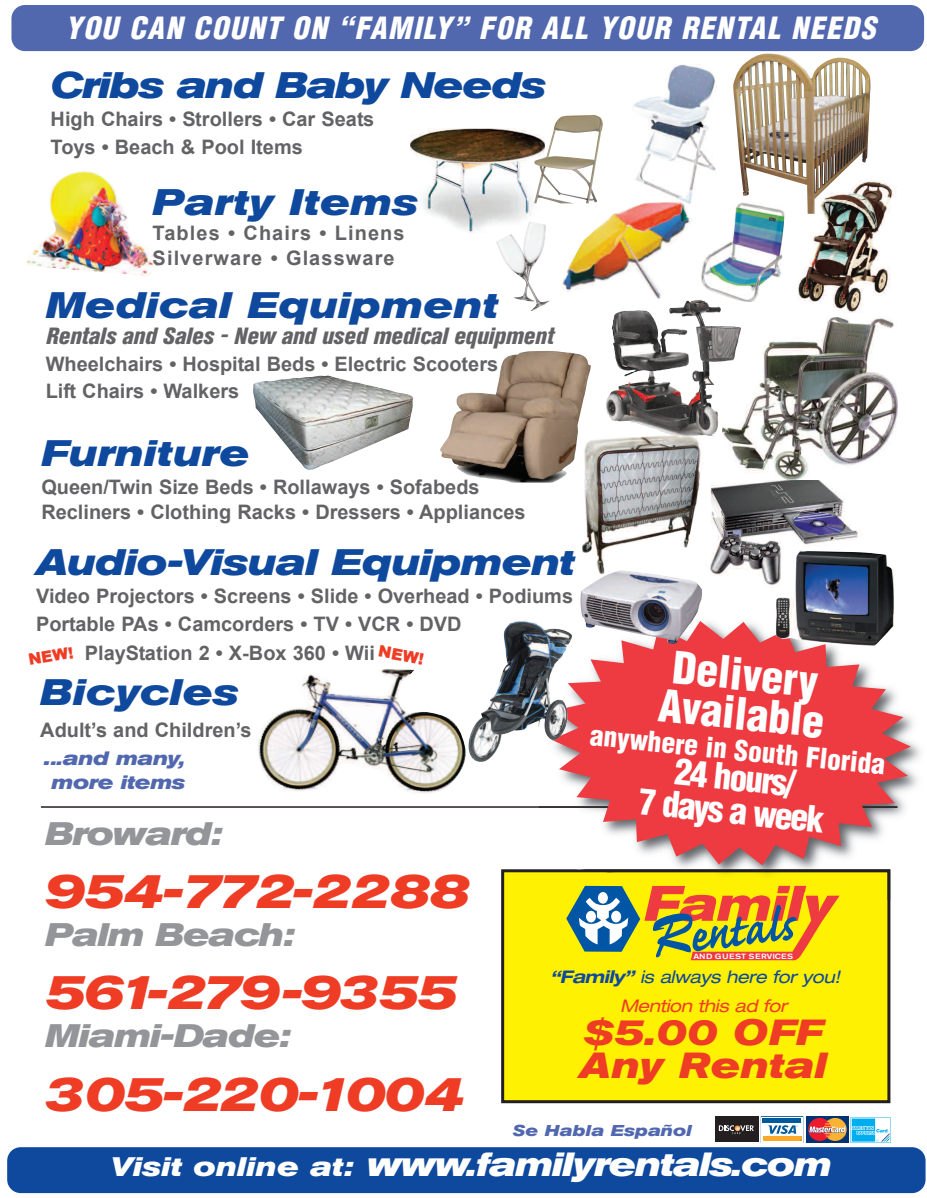
<style>
.page{position:relative;width:927px;height:1198px;background:#fff}
.page>*{position:absolute;margin:0;border:0;box-sizing:border-box;transform-origin:0 0}
.t1{font:italic 700 expanded 48.15px "Akzidenz Grotesk BE";letter-spacing:-.05em;color:#ef3c25}
.t2{font:900 condensed 43.65px "Helvetica";color:#fff}
.t3{font:italic 700 expanded 36.6px "Akzidenz Grotesk BE";color:#0f499d}
.t4{font:italic 700 expanded 36.6px "Akzidenz Grotesk BE";letter-spacing:-.025em;color:#0f499d}
.t5{font:italic 700 expanded 36.6px "Akzidenz Grotesk BE";letter-spacing:-.045em;color:#0f499d}
.t6{font:italic 700 expanded 36px/33px "Akzidenz Grotesk BE";color:#ef3c25}
.t7{font:900 condensed 35.25px/33.3px "Helvetica";color:#fff;text-align:center}
.t8{font:italic 700 expanded 33.3px "Akzidenz Grotesk BE";letter-spacing:-.045em;color:#fff}
.t9{font:italic 700 expanded 32.25px "Akzidenz Grotesk BE";letter-spacing:-.045em;color:#939598}
.t10{font:italic 900 condensed 29.85px "Helvetica";letter-spacing:.05em;color:#fff}
.t11{font:900 condensed 27.6px "Helvetica";color:#fff}
.t12{font:italic 800 condensed 23.25px "Akzidenz Grotesk BE";letter-spacing:-.005em;color:#636366}
.t13{font:700 19.95px/28.2px "Arial";color:#636366}
.t14{font:700 19.95px/24.9px "Arial";letter-spacing:.055em;color:#636366}
.t15{font:italic 700 expanded 19.2px/23.9px "Akzidenz Grotesk BE";letter-spacing:-.025em;color:#5168af;text-align:center}
.t16{font:italic expanded 17.4px "Helvetica Neue";letter-spacing:-.02em;color:#0f499d}
.t17{font:italic expanded 17.4px "Helvetica Neue";letter-spacing:-.02em;color:#ef3c25}
.t18{font:900 15.9px "Arial";color:#ef3c25}
.t19{font:900 15.75px "Arial";color:#ef3c25}
.t20{font:italic 700 expanded 15.6px "Akzidenz Grotesk BE";color:#5168af}
.t21{font:500 7.5px "Akzidenz Grotesk BE";letter-spacing:.04em;color:#fff;scale:1.2 1}
.s1{font-size:20.7px}
.s2{font-weight:700}
.s3{font-size:26.55px}
</style>
<div class="page">
<div style="left:502px;top:871px;width:387px;height:230px;background:#fff101"></div>
<svg style="left:566px;top:903px;width:269px;height:57px"></svg>
<div style="left:501px;top:869px;width:389px;height:234px;border:3px solid #231f20"></div>
<div style="left:11px;top:5px;width:913px;height:46px;background:#5168af;border-radius:14px"></div>
<div style="left:7px;top:1147px;width:918px;height:46px;background:#0f499d;border-radius:14px"></div>
<div style="left:715px;top:1116px;width:43px;height:25px;background:#231f20"></div>
<svg style="left:719px;top:1116px;width:171px;height:26px"></svg>
<hr style="left:41px;top:806px;width:856px;height:2px;background:#231f20">
<img style="left:533px;top:719px;width:388px;height:184px">
<img style="left:578px;top:869px;width:312px;height:32px">
<img style="left:593px;top:871px;width:296px;height:29px">
<img style="left:742px;top:886px;width:97px;height:9px">
<img style="left:538px;top:806px;width:13px;height:2px">
<svg style="left:551px;top:622px;width:360px;height:243px;fill:#ee3a41"></svg>
<img style="left:411px;top:129px;width:126px;height:104px">
<img style="left:798px;top:181px;width:98px;height:132px">
<img style="left:534px;top:115px;width:69px;height:88px">
<img style="left:709px;top:479px;width:149px;height:108px">
<img style="left:723px;top:317px;width:174px;height:162px">
<img style="left:468px;top:620px;width:104px;height:143px">
<img style="left:258px;top:669px;width:208px;height:125px">
<img style="left:580px;top:575px;width:122px;height:69px">
<img style="left:26px;top:170px;width:132px;height:106px">
<img style="left:496px;top:222px;width:54px;height:89px">
<img style="left:633px;top:64px;width:83px;height:134px">
<img style="left:733px;top:54px;width:137px;height:160px">
<img style="left:253px;top:375px;width:160px;height:95px">
<img style="left:582px;top:434px;width:120px;height:141px">
<img style="left:606px;top:310px;width:97px;height:95px">
<img style="left:440px;top:351px;width:151px;height:132px">
<img style="left:775px;top:550px;width:119px;height:97px">
<img style="left:561px;top:198px;width:224px;height:106px">
<img style="left:699px;top:201px;width:85px;height:101px">
<h3 class="t10" style="left:65px;top:17px;width:812px">YOU CAN COUNT ON “FAMILY” FOR ALL YOUR RENTAL NEEDS</h3>
<h3 class="t5" style="left:51px;top:72px;width:497px">Cribs and Baby Needs</h3>
<p class="t13" style="left:51px;top:105px;width:325px">High Chairs • Strollers • Car Seats<br>Toys • Beach &amp; Pool Items</p>
<h3 class="t3" style="left:153px;top:189px;width:267px">Party Items</h3>
<p class="t14" style="left:153px;top:220px;width:253px">Tables • Chairs • Linens<br>Silverware • Glassware</p>
<h3 class="t3" style="left:46px;top:292px;width:454px">Medical Equipment</h3>
<p class="t12" style="left:46px;top:328px;width:509px">Rentals and Sales - New and used medical equipment</p>
<p class="t13" style="left:46px;top:351px;width:454px;line-height:27px">Wheelchairs • Hospital Beds • Electric Scooters<br>Lift Chairs • Walkers</p>
<h3 class="t3" style="left:41px;top:440px;width:210px">Furniture</h3>
<p class="t13" style="left:41px;top:474px;width:486px;line-height:24.9px">Queen/Twin Size Beds • Rollaways • Sofabeds<br>Recliners • Clothing Racks • Dressers • Appliances</p>
<h3 class="t4" style="left:36px;top:549px;width:541px">Audio-Visual Equipment</h3>
<p class="t13" style="left:36px;top:582px;width:538px">Video Projectors • Screens • Slide • Overhead • Podiums<br>Portable PAs • Camcorders • TV • VCR • DVD</p>
<p class="t19" style="left:26px;top:648px;width:50px;rotate:-10deg">NEW!</p>
<p class="t13" style="left:85px;top:638px;width:291px">PlayStation 2 • X-Box 360 • Wii</p>
<p class="t18" style="left:380px;top:639px;width:50px;rotate:10deg">NEW!</p>
<h2 class="t2" style="left:674px;top:650px;width:148px;rotate:6deg">Delivery</h2>
<h3 class="t11" style="left:591px;top:723px;width:298px;rotate:6deg">anywhere in South Florida</h3>
<h3 class="t3" style="left:40px;top:679px;width:200px">Bicycles</h3>
<p class="t13" style="left:40px;top:716px;width:213px">Adult’s and Children’s</p>
<h2 class="t2" style="left:660px;top:688px;width:168px;rotate:6deg">Available</h2>
<h3 class="t7" style="left:644px;top:754px;width:188px;rotate:6deg">24 hours/<br>7 days a week</h3>
<p class="t15" style="left:44px;top:748px;width:143px"><span class="s1">.</span>..and many, more items</p>
<h3 class="t9" style="left:45px;top:822px;width:179px">Broward:</h3>
<h1 class="t1" style="left:45px;top:874px;width:427px">954-772-2288</h1>
<h3 class="t9" style="left:45px;top:923px;width:251px">Palm Beach:</h3>
<h1 class="t1" style="left:45px;top:975px;width:414px">561-279-9355</h1>
<h3 class="t9" style="left:45px;top:1024px;width:247px">Miami-Dade:</h3>
<h1 class="t1" style="left:45px;top:1076px;width:422px">305-220-1004</h1>
<p class="t21" style="left:693px;top:953px;width:85px">AND GUEST SERVICES</p>
<p class="t16" style="left:550px;top:971px;width:292px"><span class="s2">“Family”</span> is always here for you!</p>
<p class="t17" style="left:620px;top:999px;width:169px">Mention this ad for</p>
<h3 class="t6" style="left:579px;top:1019px;width:250px">$5.00 OFF<br>Any Rental</h3>
<p class="t20" style="left:513px;top:1124px;width:181px">Se Habla Español</p>
<h3 class="t8" style="left:110px;top:1152px;width:723px"><span class="s3">Visit online at:</span> www.familyrentals.com</h3>
</div>
